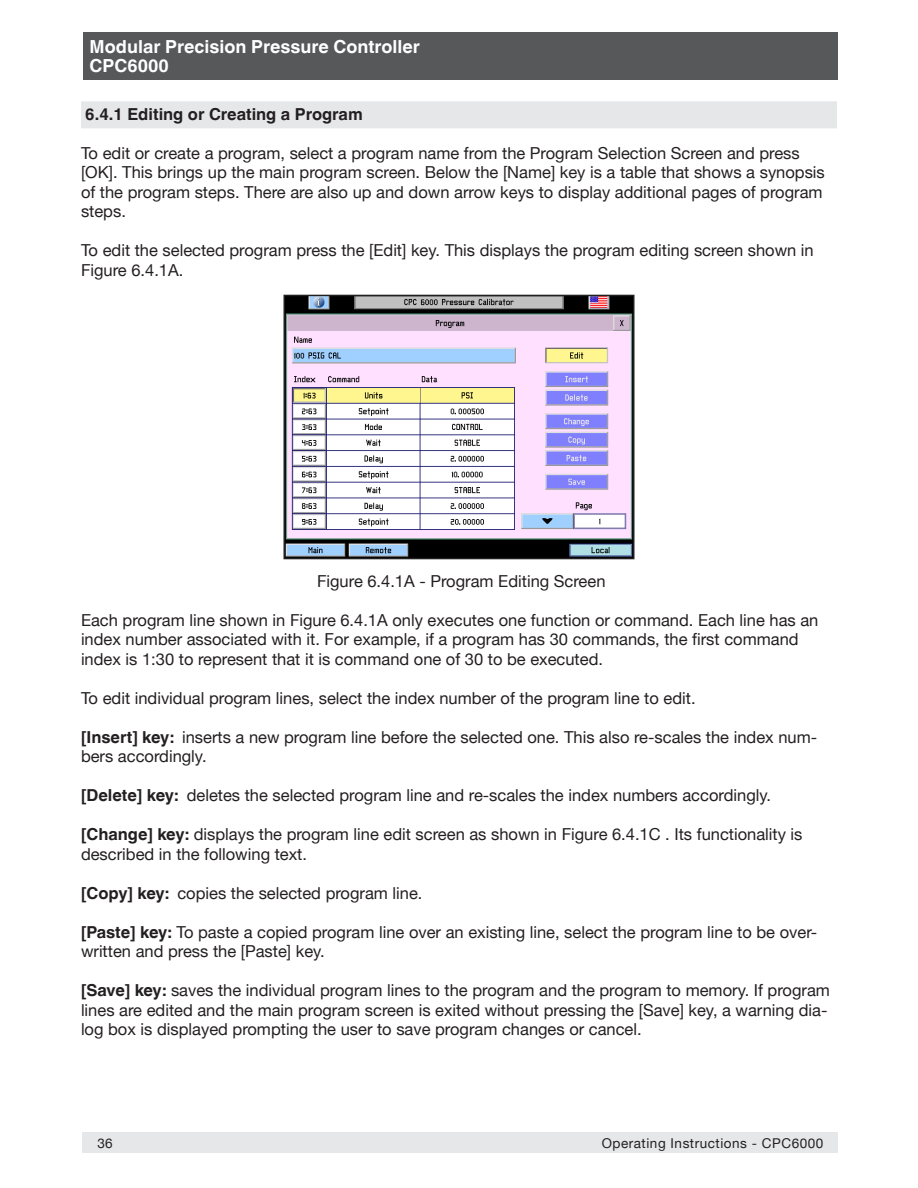
<style>
.page{position:relative;width:918px;height:1188px;background:#fff}
.page>*{position:absolute;margin:0;border:0;box-sizing:border-box;transform-origin:0 0}
.t1{font:700 18px/19.5px "Helvetica World";color:#fff}
._05_running_text{font:16.5px/19.5px "Helvetica Neue";color:#231f20}
.SubSubheadiline_grey{font:700 16.5px "Helvetica World";color:#231f20}
.t2{font:13.5px "Helvetica Neue";letter-spacing:.04em;color:#231f20}
.s1{font-family:"Helvetica World";font-weight:700}
</style>
<div class="page">
<div style="left:83px;top:32px;width:754px;height:48px;background:#57585a"></div>
<div style="left:82px;top:1132px;width:756px;height:22px;background:#e6e7e9"></div>
<div style="left:81px;top:101px;width:756px;height:27px;background:#e6e7e9"></div>
<img style="left:287px;top:298px;width:344px;height:258px">
<div style="left:284px;top:295px;width:350px;height:264px;border:2px solid #231f20"></div>
<p class="t1" style="left:90px;top:37px;width:332px">Modular Precision Pressure Controller<br>CPC6000</p>
<p class="SubSubheadiline_grey" style="left:85px;top:104px;width:279px">6.4.1 Editing or Creating a Program</p>
<p class="_05_running_text" style="left:81px;top:143px;width:745px">To edit or create a program, select a program name from the Program Selection Screen and press [OK]. This brings up the main program screen. Below the [Name] key is a table that shows a synopsis of the program steps. There are also up and down arrow keys to display additional pages of program steps.</p>
<p class="_05_running_text" style="left:81px;top:241px;width:734px">To edit the selected program press the [Edit] key. This displays the program editing screen shown in<br>Figure 6.4.1A.</p>
<p class="_05_running_text" style="left:317px;top:571px;width:290px">Figure 6.4.1A - Program Editing Screen</p>
<p class="_05_running_text" style="left:81px;top:610px;width:739px">Each program line shown in Figure 6.4.1A only executes one function or command. Each line has an index number associated with it. For example, if a program has 30 commands, the first command index is 1:30 to represent that it is command one of 30 to be executed.</p>
<p class="_05_running_text" style="left:81px;top:688px;width:616px">To edit individual program lines, select the index number of the program line to edit.</p>
<p class="_05_running_text" style="left:81px;top:727px;width:738px"><span class="s1">[Insert] key:</span> inserts a new program line before the selected one. This also re-scales the index num&shy;bers accordingly.</p>
<p class="_05_running_text" style="left:81px;top:786px;width:692px"><span class="s1">[Delete] key:</span> deletes the selected program line and re-scales the index numbers accordingly.</p>
<p class="_05_running_text" style="left:81px;top:825px;width:723px"><span class="s1">[Change] key:</span> displays the program line edit screen as shown in Figure 6.4.1C . Its functionality is described in the following text.</p>
<p class="_05_running_text" style="left:81px;top:883px;width:343px"><span class="s1">[Copy] key:</span> copies the selected program line.</p>
<p class="_05_running_text" style="left:81px;top:922px;width:738px"><span class="s1">[Paste] key:</span> To paste a copied program line over an existing line, select the program line to be over&shy;written and press the [Paste] key.</p>
<p class="_05_running_text" style="left:81px;top:981px;width:750px"><span class="s1">[Save] key:</span> saves the individual program lines to the program and the program to memory. If program lines are edited and the main program screen is exited without pressing the [Save] key, a warning dia&shy;log box is displayed prompting the user to save program changes or cancel.</p>
<p class="t2" style="left:98px;top:1135px;width:17px">36</p>
<p class="t2" style="left:602px;top:1135px;width:223px">Operating Instructions - CPC6000</p>
</div>
